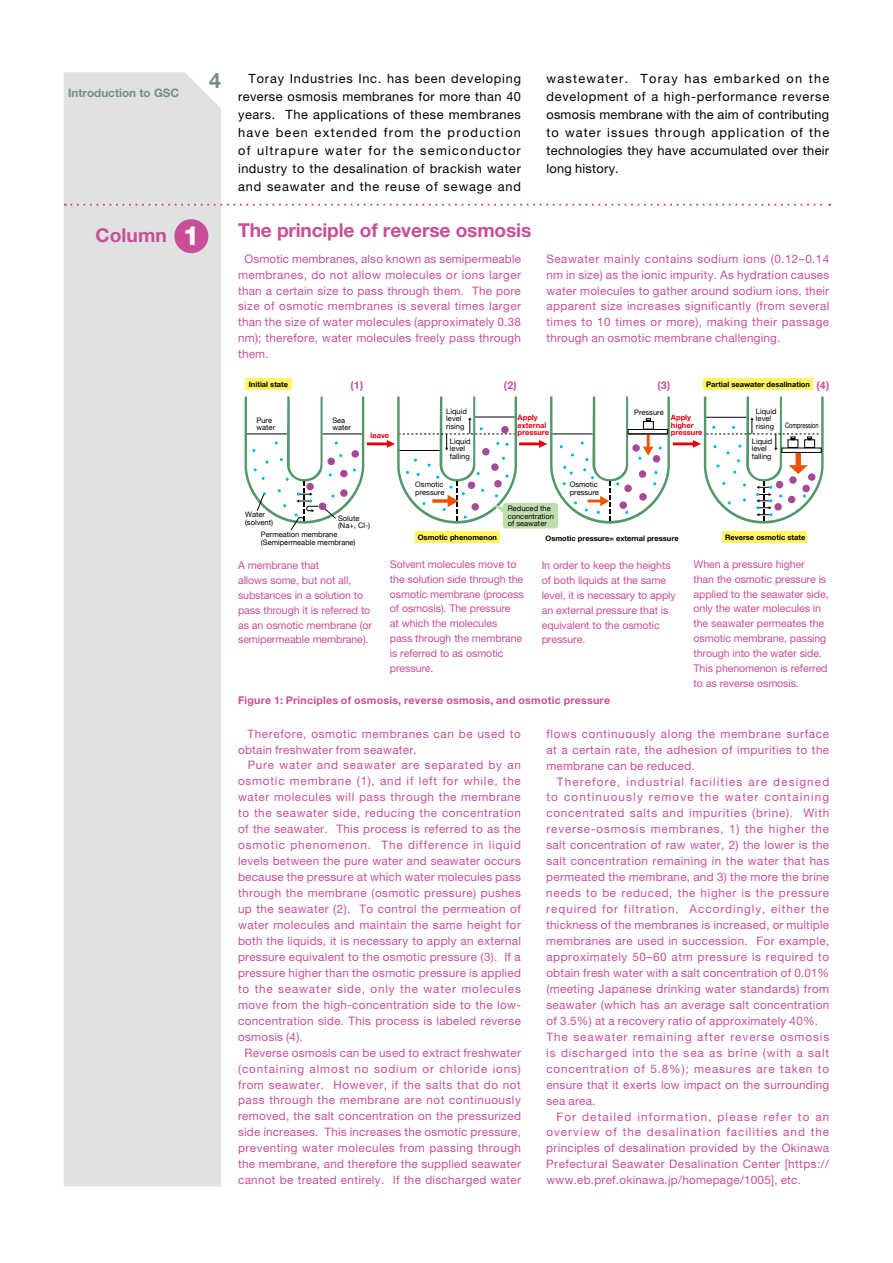
<style>
.page{position:relative;width:893px;height:1263px;background:#fff}
.page>*{position:absolute;margin:0;border:0;box-sizing:border-box;transform-origin:0 0}
.t1{font:700 21.3px "Helvetica Neue LT Std";color:#768b8f}
.t2{font:700 19.2px "Helvetica Neue LT Std";letter-spacing:-.005em;color:#c94e97}
.t3{font:12.75px/18.1px "Helvetica Neue LT Std";letter-spacing:.035em;color:#000;text-align:justify}
.t4{font:11.7px/15.9px "Helvetica Neue LT Std";letter-spacing:.035em;color:#c94e97;text-align:justify}
.t5{font:11.7px "Helvetica Neue LT Std";letter-spacing:.07em;color:#c94e97}
.t6{font:11.7px "Helvetica Neue LT Std";letter-spacing:.065em;color:#c94e97}
.t7{font:11.7px "Helvetica Neue LT Std";letter-spacing:.015em;color:#c94e97}
.t8{font:11.7px "Helvetica Neue LT Std";letter-spacing:.075em;color:#c94e97}
.t9{font:700 11.7px "Helvetica Neue LT Std";color:#768b8f}
.t10{font:10.65px/14.9px "Helvetica Neue LT Std";letter-spacing:-.01em;color:#c94e97}
.t11{font:700 10.65px "Helvetica Neue LT Std";letter-spacing:.02em;color:#c94e97}
.t12{font:7.5px/7.5px "Helvetica Neue";color:#000}
.t13{font:700 7.5px "Helvetica Neue";color:#000}
.t14{font:700 7.5px/7.5px "Helvetica Neue";color:#e60012}
.t15{font:7.5px "Helvetica Neue";color:#000;scale:.75 1}
.s1{font-weight:800;font-size:26.55px;color:#fff}
</style>
<div class="page">
<div style="left:64px;top:72px;width:157px;height:1114px;background:#dfe1e2"></div>
<svg style="left:65px;top:204px;width:765px;height:2px"></svg>
<div style="left:174px;top:219px;width:34px;height:34px;background:#c94e97;border-radius:50%"></div>
<div style="left:245px;top:378px;width:47px;height:11px;background:#fff462"></div>
<div style="left:415px;top:531px;width:85px;height:11px;background:#fff462"></div>
<svg style="left:245px;top:396px;width:579px;height:135px"></svg>
<div style="left:723px;top:531px;width:84px;height:11px;background:#fff462"></div>
<div style="left:703px;top:378px;width:109px;height:11px;background:#fff462"></div>
<p class="t9" style="left:68px;top:85px;width:113px">Introduction to GSC</p>
<h1 class="t1" style="left:209px;top:67px;width:13px">4</h1>
<h2 class="t2" style="left:96px;top:224px;width:106px">Column <span class="s1">1</span></h2>
<p class="t3" style="left:238px;top:69px;width:284px;text-indent:11px">Toray Industries Inc. has been developing reverse osmosis membranes for more than 40 years. The applications of these membranes have been extended from the production of ultrapure water for the semiconductor industry to the desalination of brackish water and seawater and the reuse of sewage and</p>
<p class="t3" style="left:546px;top:69px;width:284px">wastewater. Toray has embarked on the development of a high-performance reverse osmosis membrane with the aim of contributing to water issues through application of the technologies they have accumulated over their long history.</p>
<h2 class="t2" style="left:238px;top:218px;width:295px">The principle of reverse osmosis</h2>
<p class="t4" style="left:238px;top:250px;width:284px;text-indent:6px">Osmotic membranes, also known as semipermeable membranes, do not allow molecules or ions larger than a certain size to pass through them. The pore size of osmotic membranes is several times larger than the size of water molecules (approximately 0.38 nm); therefore, water molecules freely pass through them.</p>
<p class="t4" style="left:546px;top:250px;width:284px">Seawater mainly contains sodium ions (0.12–0.14 nm in size) as the ionic impurity. As hydration causes water molecules to gather around sodium ions, their apparent size increases significantly (from several times to 10 times or more), making their passage through an osmotic membrane challenging.</p>
<p class="t13" style="left:249px;top:378px;width:41px">Initial state</p>
<p class="t12" style="left:257px;top:417px;width:20px">Pure water</p>
<p class="t13" style="left:706px;top:378px;width:105px">Partial seawater desalination</p>
<p class="t11" style="left:351px;top:379px;width:14px">(1)</p>
<p class="t11" style="left:504px;top:379px;width:14px">(2)</p>
<p class="t11" style="left:657px;top:379px;width:14px">(3)</p>
<p class="t11" style="left:816px;top:379px;width:14px">(4)</p>
<p class="t12" style="left:332px;top:417px;width:20px">Sea water</p>
<p class="t14" style="left:370px;top:431px;width:20px">leave</p>
<p class="t12" style="left:446px;top:408px;width:22px">Liquid level rising</p>
<p class="t12" style="left:450px;top:438px;width:22px">Liquid level falling</p>
<p class="t12" style="left:634px;top:409px;width:31px">Pressure</p>
<p class="t14" style="left:518px;top:414px;width:33px">Apply external pressure</p>
<p class="t14" style="left:671px;top:414px;width:33px">Apply higher pressure</p>
<p class="t12" style="left:415px;top:481px;width:31px">Osmotic pressure</p>
<p class="t12" style="left:570px;top:481px;width:31px">Osmotic pressure</p>
<p class="t12" style="left:756px;top:408px;width:22px">Liquid level rising</p>
<p class="t12" style="left:752px;top:438px;width:22px">Liquid level falling</p>
<p class="t15" style="left:785px;top:420px;width:46px">Compression</p>
<p class="t12" style="left:245px;top:511px;width:29px">Water (solvent)</p>
<p class="t12" style="left:338px;top:514px;width:34px">Solute (Na+, Cl-)</p>
<p class="t12" style="left:261px;top:531px;width:96px">Permeation membrane (Semipermeable membrane)</p>
<p class="t13" style="left:418px;top:531px;width:81px">Osmotic phenomenon</p>
<p class="t12" style="left:508px;top:505px;width:48px">Reduced the concentration of seawater</p>
<p class="t13" style="left:546px;top:532px;width:135px">Osmotic pressure= external pressure</p>
<p class="t13" style="left:725px;top:531px;width:82px">Reverse osmotic state</p>
<p class="t10" style="left:238px;top:558px;width:136px">A membrane that<br>allows some, but not all, substances in a solution to pass through it is referred to as an osmotic membrane (or semipermeable membrane).</p>
<p class="t10" style="left:390px;top:556px;width:135px">Solvent molecules move to the solution side through the osmotic membrane (process of osmosis). The pressure<br>at which the molecules<br>pass through the membrane is referred to as osmotic pressure.</p>
<p class="t10" style="left:542px;top:558px;width:136px">In order to keep the heights of both liquids at the same level, it is necessary to apply an external pressure that is equivalent to the osmotic pressure.</p>
<p class="t10" style="left:694px;top:556px;width:137px">When a pressure higher<br>than the osmotic pressure is applied to the seawater side, only the water molecules in the seawater permeates the osmotic membrane, passing through into the water side.<br>This phenomenon is referred to as reverse osmosis.</p>
<p class="t11" style="left:238px;top:694px;width:374px">Figure 1: Principles of osmosis, reverse osmosis, and osmotic pressure</p>
<p class="t4" style="left:238px;top:725px;width:284px;text-indent:9px">Therefore, osmotic membranes can be used to obtain freshwater from seawater.</p>
<p class="t6" style="left:248px;top:758px;width:275px">Pure water and seawater are separated by an</p>
<p class="t6" style="left:238px;top:774px;width:284px">osmotic membrane (1), and if left for while, the</p>
<p class="t4" style="left:238px;top:789px;width:284px">water molecules will pass through the membrane</p>
<p class="t4" style="left:238px;top:805px;width:284px">to the seawater side, reducing the concentration</p>
<p class="t4" style="left:238px;top:821px;width:284px">of the seawater. This process is referred to as the</p>
<p class="t5" style="left:238px;top:838px;width:284px">osmotic phenomenon. The difference in liquid</p>
<p class="t4" style="left:238px;top:853px;width:284px">levels between the pure water and seawater occurs</p>
<p class="t4" style="left:238px;top:869px;width:284px">because the pressure at which water molecules pass</p>
<p class="t4" style="left:238px;top:885px;width:284px">through the membrane (osmotic pressure) pushes</p>
<p class="t4" style="left:238px;top:901px;width:284px">up the seawater (2). To control the permeation of</p>
<p class="t4" style="left:238px;top:917px;width:284px">water molecules and maintain the same height for</p>
<p class="t4" style="left:238px;top:933px;width:284px">both the liquids, it is necessary to apply an external</p>
<p class="t4" style="left:238px;top:948px;width:284px">pressure equivalent to the osmotic pressure (3). If a</p>
<p class="t4" style="left:238px;top:964px;width:284px">pressure higher than the osmotic pressure is applied</p>
<p class="t5" style="left:238px;top:982px;width:284px">to the seawater side, only the water molecules</p>
<p class="t4" style="left:238px;top:996px;width:284px">move from the high-concentration side to the low-</p>
<p class="t4" style="left:238px;top:1012px;width:284px">concentration side. This process is labeled reverse</p>
<p class="t4" style="left:238px;top:1028px;width:66px">osmosis (4).</p>
<p class="t4" style="left:245px;top:1044px;width:278px">Reverse osmosis can be used to extract freshwater</p>
<p class="t8" style="left:238px;top:1061px;width:284px">(containing almost no sodium or chloride ions)</p>
<p class="t4" style="left:238px;top:1076px;width:284px">from seawater. However, if the salts that do not</p>
<p class="t4" style="left:238px;top:1092px;width:284px">pass through the membrane are not continuously</p>
<p class="t4" style="left:238px;top:1108px;width:284px">removed, the salt concentration on the pressurized</p>
<p class="t7" style="left:238px;top:1125px;width:284px">side increases. This increases the osmotic pressure,</p>
<p class="t4" style="left:238px;top:1140px;width:284px">preventing water molecules from passing through</p>
<p class="t4" style="left:238px;top:1156px;width:284px">the membrane, and therefore the supplied seawater</p>
<p class="t4" style="left:238px;top:1172px;width:284px">cannot be treated entirely. If the discharged water</p>
<p class="t4" style="left:546px;top:725px;width:284px">flows continuously along the membrane surface at a certain rate, the adhesion of impurities to the membrane can be reduced.</p>
<p class="t4" style="left:546px;top:773px;width:284px;text-align:left;text-indent:11px">Therefore, industrial facilities are designed to continuously remove the water containing concentrated salts and impurities (brine). With reverse-osmosis membranes, 1) the higher the salt concentration of raw water, 2) the lower is the salt concentration remaining in the water that has permeated the membrane, and 3) the more the brine needs to be reduced, the higher is the pressure required for filtration. Accordingly, either the thickness of the membranes is increased, or multiple membranes are used in succession. For example, approximately 50–60 atm pressure is required to obtain fresh water with a salt concentration of 0.01% (meeting Japanese drinking water standards) from seawater (which has an average salt concentration of 3.5%) at a recovery ratio of approximately 40%.<br>The seawater remaining after reverse osmosis is discharged into the sea as brine (with a salt concentration of 5.8%); measures are taken to ensure that it exerts low impact on the surrounding sea area.</p>
<p class="t4" style="left:546px;top:1108px;width:284px;text-indent:10px">For detailed information, please refer to an overview of the desalination facilities and the principles of desalination provided by the Okinawa Prefectural Seawater Desalination Center [https:// www.eb.pref.okinawa.jp/homepage/1005], etc.</p>
</div>
